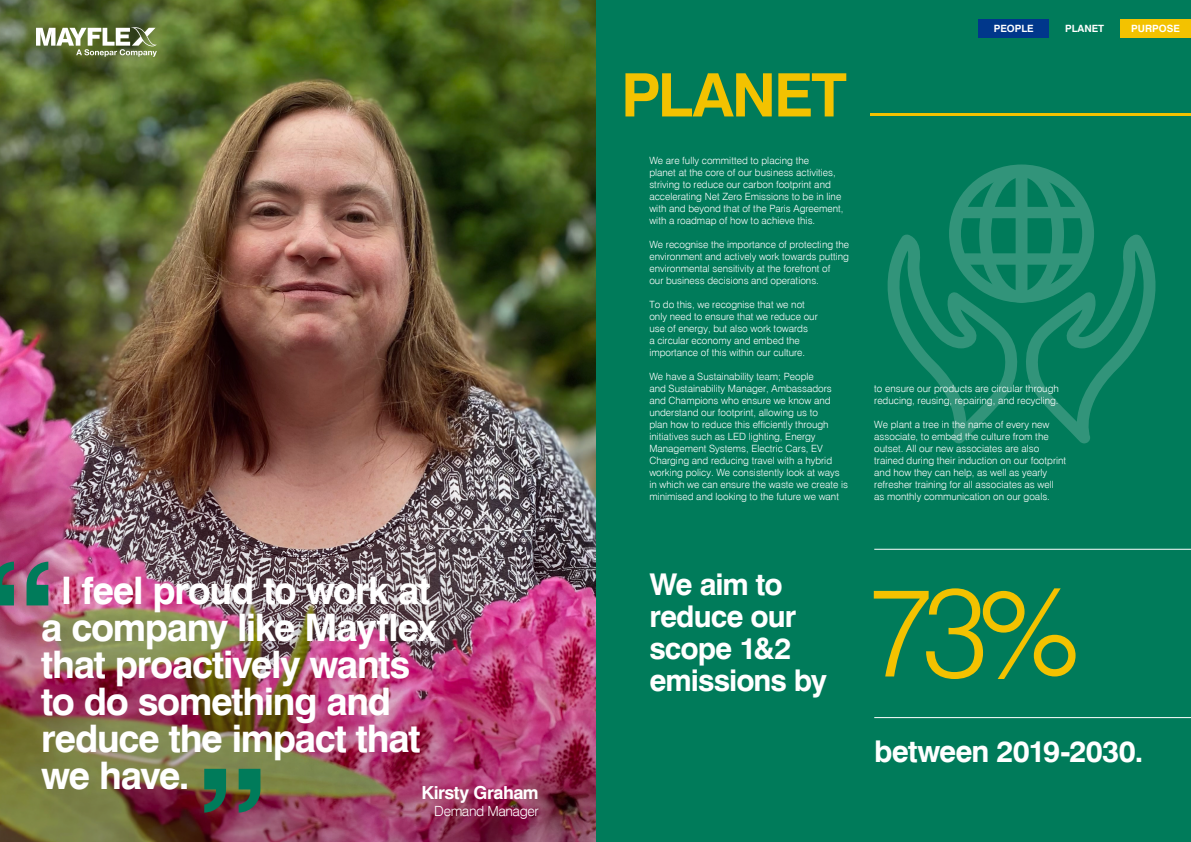
<style>
.page{position:relative;width:1191px;height:842px;background:#fff}
.page>*{position:absolute;margin:0;border:0;box-sizing:border-box;transform-origin:0 0}
.t1{font:700 160px "Swiss 721 BT";color:#007b5a}
.t2{font:300 126px "Swiss 721 BT";color:#f3c200}
.t3{font:700 60px "Swiss 721 BT";letter-spacing:-.035em;color:#f3c200}
.t4{font:700 38px/37px "Swiss 721 BT";letter-spacing:-.035em;color:#fff}
.t5{font:700 30px/32px "Swiss 721 BT";letter-spacing:-.03em;color:#fff}
.t6{font:700 18px "Swiss 721 BT";letter-spacing:-.025em;color:#fff}
.t7{font:300 14px "Swiss 721 BT";letter-spacing:-.03em;color:#fff}
.t8{font:300 10px/12px "Swiss 721 BT";color:#fff}
.t9{font:700 10px "Swiss 721 BT";color:#fff}
</style>
<div class="page">
<img style="left:0;top:0;width:1191px;height:842px">
<div style="left:1120px;top:19px;width:71px;height:19px;background:#f3c200"></div>
<div style="left:1049px;top:19px;width:71px;height:19px;background:#007b5a"></div>
<div style="left:978px;top:19px;width:71px;height:19px;background:#00378b"></div>
<svg style="left:36px;top:26px;width:121px;height:31px"></svg>
<h1 class="t1" style="left:-15px;top:526px;width:72px">“</h1>
<h3 class="t4" style="left:41px;top:572px;width:397px;text-indent:20px">I feel proud to work at a company like Mayflex that proactively wants to do something and reduce the impact that we have.</h3>
<h1 class="t1" style="left:267px;top:849px;width:72px;rotate:-180deg">“</h1>
<h3 class="t6" style="left:421px;top:782px;width:119px">Kirsty Graham</h3>
<h3 class="t7" style="left:434px;top:802px;width:106px">Demand Manager</h3>
<h3 class="t3" style="left:621px;top:59px;width:227px">PLANET</h3>
<p class="t8" style="left:649px;top:154px;width:196px">We are fully committed to placing the<br>planet at the core of our business activities, striving to reduce our carbon footprint and accelerating Net Zero Emissions to be in line with and beyond that of the Paris Agreement, with a roadmap of how to achieve this.</p>
<p class="t8" style="left:649px;top:238px;width:201px">We recognise the importance of protecting the environment and actively work towards putting environmental sensitivity at the forefront of<br>our business decisions and operations.</p>
<p class="t8" style="left:649px;top:298px;width:170px">To do this, we recognise that we not only need to ensure that we reduce our use of energy, but also work towards<br>a circular economy and embed the importance of this within our culture.</p>
<p class="t8" style="left:649px;top:370px;width:200px">We have a Sustainability team; People<br>and Sustainability Manager, Ambassadors and Champions who ensure we know and understand our footprint, allowing us to<br>plan how to reduce this efficiently through initiatives such as LED lighting, Energy Management Systems, Electric Cars, EV Charging and reducing travel with a hybrid working policy. We consistently look at ways in which we can ensure the waste we create is minimised and looking to the future we want</p>
<p class="t9" style="left:993px;top:22px;width:42px">PEOPLE</p>
<p class="t9" style="left:1065px;top:22px;width:41px">PLANET</p>
<p class="t9" style="left:1131px;top:22px;width:50px">PURPOSE</p>
<p class="t8" style="left:874px;top:382px;width:186px">to ensure our products are circular through reducing, reusing, repairing, and recycling.</p>
<p class="t8" style="left:874px;top:418px;width:193px">We plant a tree in the name of every new associate, to embed the culture from the outset. All our new associates are also trained during their induction on our footprint and how they can help, as well as yearly refresher training for all associates as well as monthly communication on our goals.</p>
<h3 class="t5" style="left:649px;top:568px;width:179px">We aim to reduce our scope 1&amp;2 emissions by</h3>
<h2 class="t2" style="left:866px;top:555px;width:215px">73%</h2>
<h3 class="t5" style="left:874px;top:735px;width:270px">between 2019-2030.</h3>
</div>
